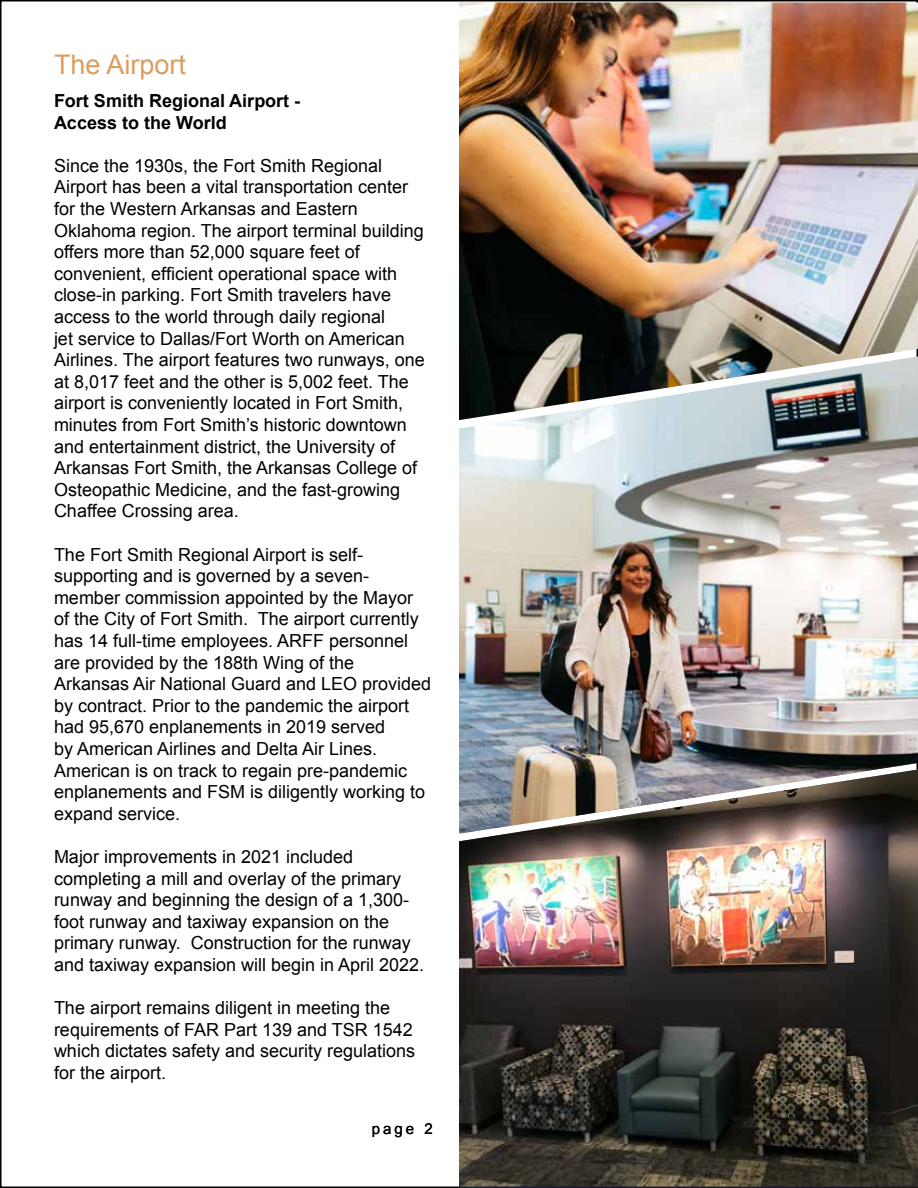
<style>
.page{position:relative;width:918px;height:1188px;background:#fff}
.page>*{position:absolute;margin:0;border:0;box-sizing:border-box;transform-origin:0 0}
.t1{font:27px "Arial";color:#dc9d5f}
.t2{font:18px/21.6px "Arial";color:#000}
.t3{font:700 18px/21.6px "Arial";color:#000}
.t4{font:15px "Arial";color:#000}
</style>
<div class="page">
<img style="left:459px;top:2px;width:459px;height:354px">
<img style="left:459px;top:356px;width:459px;height:414px">
<img style="left:459px;top:770px;width:459px;height:416px">
<h1 class="t1" style="left:54px;top:46px;width:134px">The Airport</h1>
<p class="t3" style="left:54px;top:91px;width:248px">Fort Smith Regional Airport -<br>Access to the World</p>
<p class="t2" style="left:54px;top:155px;width:372px">Since the 1930s, the Fort Smith Regional Airport has been a vital transportation center for the Western Arkansas and Eastern Oklahoma region. The airport terminal building offers more than 52,000 square feet of convenient, efficient operational space with close-in parking. Fort Smith travelers have access to the world through daily regional<br>jet service to Dallas/Fort Worth on American Airlines. The airport features two runways, one at 8,017 feet and the other is 5,002 feet. The airport is conveniently located in Fort Smith, minutes from Fort Smith’s historic downtown and entertainment district, the University of Arkansas Fort Smith, the Arkansas College of Osteopathic Medicine, and the fast-growing Chaffee Crossing area.</p>
<p class="t2" style="left:54px;top:544px;width:379px">The Fort Smith Regional Airport is self&shy;supporting and is governed by a seven&shy;member commission appointed by the Mayor of the City of Fort Smith. The airport currently has 14 full-time employees. ARFF personnel are provided by the 188th Wing of the Arkansas Air National Guard and LEO provided by contract. Prior to the pandemic the airport had 95,670 enplanements in 2019 served<br>by American Airlines and Delta Air Lines.<br>American is on track to regain pre-pandemic enplanements and FSM is diligently working to expand service.</p>
<p class="t2" style="left:54px;top:846px;width:372px">Major improvements in 2021 included completing a mill and overlay of the primary runway and beginning the design of a 1,300- foot runway and taxiway expansion on the primary runway. Construction for the runway and taxiway expansion will begin in April 2022.</p>
<p class="t2" style="left:54px;top:997px;width:363px">The airport remains diligent in meeting the requirements of FAR Part 139 and TSR 1542 which dictates safety and security regulations for the airport.</p>
<p class="t4" style="left:372px;top:1119px;width:62px">page 2</p>
</div>
